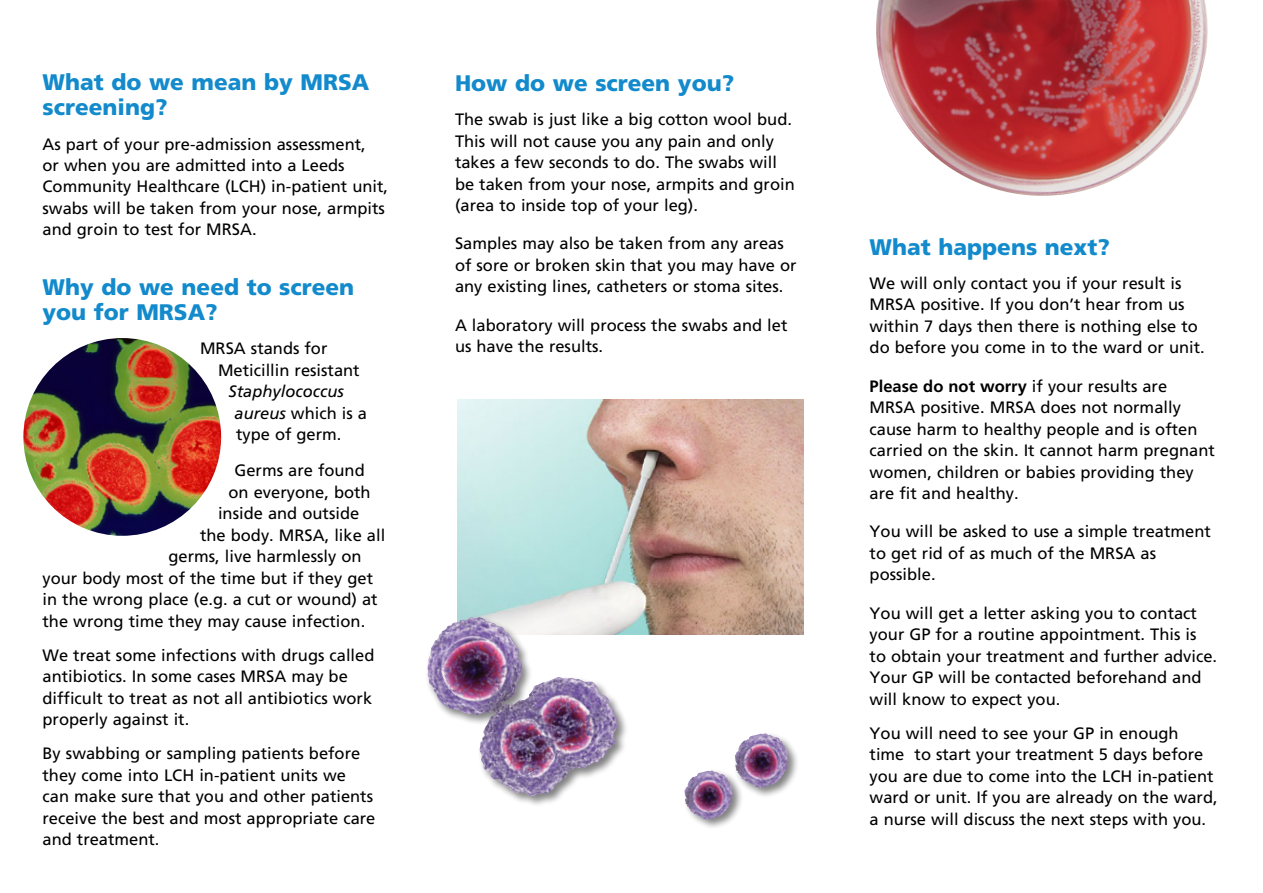
<style>
.page{position:relative;width:1263px;height:893px;background:#fff}
.page>*{position:absolute;margin:0;border:0;box-sizing:border-box;transform-origin:0 0}
.t1{font:900 22.5px/25.5px "Frutiger";color:#128acb}
.t2{font:16.5px/21.5px "Frutiger";color:#000}
.t3{font:italic 16.5px/21.5px "Frutiger";color:#000}
.s1{font-style:normal}
.s2{font-weight:700}
</style>
<div class="page">
<img style="left:457px;top:400px;width:347px;height:235px">
<div style="left:425px;top:615px;width:204px;height:193px;background:#000;opacity:.5"></div>
<img style="left:428px;top:617px;width:50px;height:96px">
<img style="left:23px;top:338px;width:198px;height:198px;border-radius:99px">
<img style="left:876px;top:0;width:332px;height:196px">
<div style="left:732px;top:731px;width:67px;height:68px;background:#000;opacity:.5"></div>
<img style="left:735px;top:733px;width:53px;height:55px">
<div style="left:682px;top:768px;width:62px;height:63px;background:#000;opacity:.5"></div>
<img style="left:684px;top:771px;width:49px;height:48px">
<h1 class="t1" style="left:43px;top:69px;width:328px">What do we mean by MRSA screening?</h1>
<p class="t2" style="left:43px;top:133px;width:347px">As part of your pre-admission assessment,<br>or when you are admitted into a Leeds Community Healthcare (LCH) in-patient unit, swabs will be taken from your nose, armpits and groin to test for MRSA.</p>
<h1 class="t1" style="left:43px;top:274px;width:313px">Why do we need to screen you for MRSA?</h1>
<p class="t2" style="left:218px;top:338px;width:143px;text-indent:-18px">MRSA stands for<br>Meticillin resistant</p>
<p class="t3" style="left:235px;top:381px;width:134px;text-indent:-6px">Staphylococcus aureus <span class="s1">which is a type of germ.</span></p>
<p class="t2" style="left:235px;top:460px;width:132px">Germs are found</p>
<p class="t2" style="left:229px;top:481px;width:144px">on everyone, both</p>
<p class="t2" style="left:218px;top:503px;width:143px">inside and outside</p>
<p class="t2" style="left:200px;top:524px;width:187px">the body. MRSA, like all</p>
<p class="t2" style="left:169px;top:546px;width:195px">germs, live harmlessly on</p>
<p class="t2" style="left:43px;top:567px;width:332px">your body most of the time but if they get</p>
<p class="t2" style="left:43px;top:588px;width:337px">in the wrong place (e.g. a cut or wound) at</p>
<p class="t2" style="left:43px;top:610px;width:324px">the wrong time they may cause infection.</p>
<p class="t2" style="left:43px;top:644px;width:333px">We treat some infections with drugs called antibiotics. In some cases MRSA may be difficult to treat as not all antibiotics work properly against it.</p>
<p class="t2" style="left:43px;top:743px;width:334px">By swabbing or sampling patients before they come into LCH in-patient units we can make sure that you and other patients receive the best and most appropriate care and treatment.</p>
<h1 class="t1" style="left:455px;top:70px;width:281px">How do we screen you?</h1>
<p class="t2" style="left:455px;top:109px;width:341px">The swab is just like a big cotton wool bud.<br>This will not cause you any pain and only takes a few seconds to do. The swabs will be taken from your nose, armpits and groin (area to inside top of your leg).</p>
<p class="t2" style="left:455px;top:233px;width:343px">Samples may also be taken from any areas of sore or broken skin that you may have or any existing lines, catheters or stoma sites.</p>
<p class="t2" style="left:455px;top:314px;width:334px">A laboratory will process the swabs and let us have the results.</p>
<h1 class="t1" style="left:870px;top:234px;width:242px">What happens next?</h1>
<p class="t2" style="left:870px;top:272px;width:337px">We will only contact you if your result is MRSA positive. If you don’t hear from us within 7 days then there is nothing else to do before you come in to the ward or unit.</p>
<p class="t2" style="left:870px;top:375px;width:347px"><span class="s2">Please do not worry</span> if your results are MRSA positive. MRSA does not normally cause harm to healthy people and is often carried on the skin. It cannot harm pregnant women, children or babies providing they are fit and healthy.</p>
<p class="t2" style="left:870px;top:521px;width:343px">You will be asked to use a simple treatment to get rid of as much of the MRSA as possible.</p>
<p class="t2" style="left:870px;top:602px;width:349px">You will get a letter asking you to contact your GP for a routine appointment. This is to obtain your treatment and further advice.<br>Your GP will be contacted beforehand and will know to expect you.</p>
<p class="t2" style="left:870px;top:722px;width:350px">You will need to see your GP in enough<br>time to start your treatment 5 days before you are due to come into the LCH in-patient ward or unit. If you are already on the ward, a nurse will discuss the next steps with you.</p>
</div>
